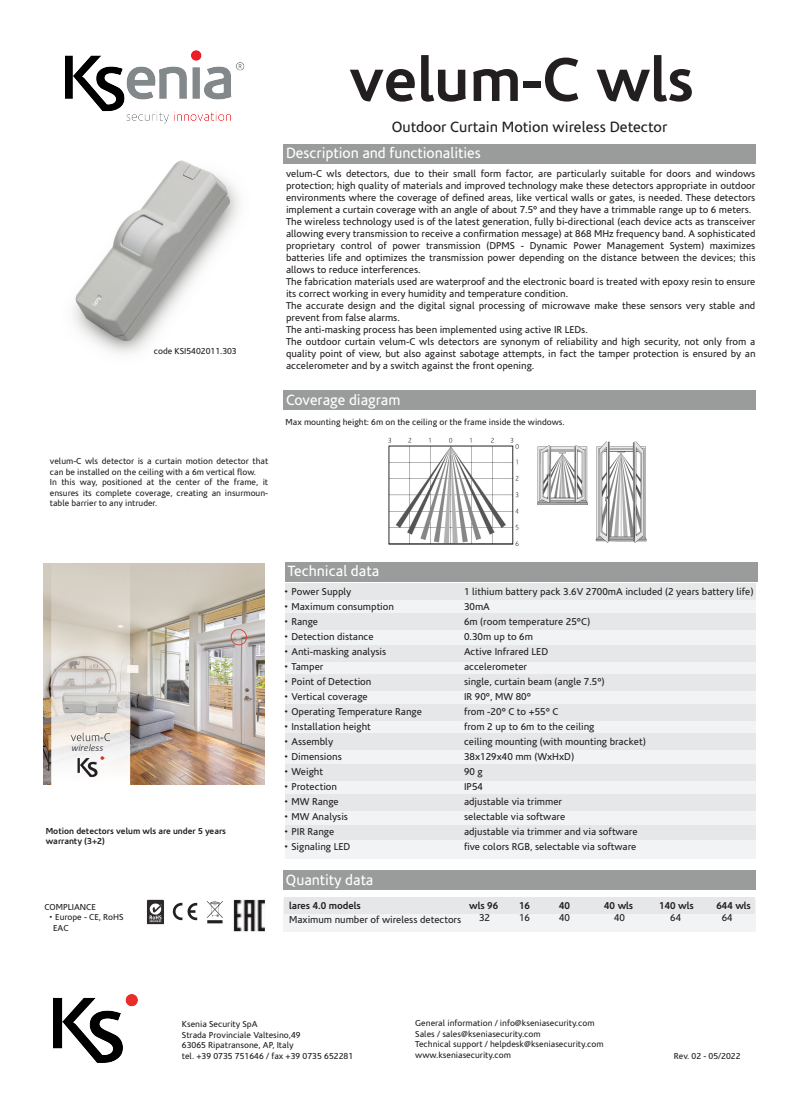
<style>
.page{position:relative;width:794px;height:1102px;background:#fff}
.page>*{position:absolute;margin:0;border:0;box-sizing:border-box;transform-origin:0 0}
.t1{font:700 62.5px "Corisande";color:#231f20}
.t2{font:15px "Corisande";color:#fff}
.t3{font:15px "Corisande";color:#231f20}
.t4{font:10px/12px "Corisande";color:#231f20}
.t5{font:700 10px "Corisande";color:#231f20}
.t6{font:italic 300 10px "Calibri";color:#231f20}
.t7{font:8.75px/10.5px "Corisande";color:#231f20}
.t8{font:700 8.75px/10.5px "Corisande";color:#231f20}
</style>
<div class="page">
<img style="left:65px;top:50px;width:180px;height:74px">
<img style="left:73px;top:160px;width:167px;height:194px">
<div style="left:283px;top:144px;width:472px;height:19px;background:#9a9c9c"></div>
<div style="left:283px;top:391px;width:472px;height:19px;background:#9a9c9c"></div>
<img style="left:53px;top:994px;width:85px;height:68px">
<div style="left:285px;top:562px;width:472px;height:20px;background:#9a9c9c"></div>
<div style="left:285px;top:583px;width:471px;height:275px;background:#f2f3f4"></div>
<div style="left:285px;top:733px;width:471px;height:16px;background:#e6e7e9"></div>
<div style="left:285px;top:705px;width:471px;height:16px;background:#e6e7e9"></div>
<div style="left:285px;top:583px;width:471px;height:16px;background:#e6e7e9"></div>
<div style="left:285px;top:674px;width:471px;height:16px;background:#e6e7e9"></div>
<div style="left:285px;top:765px;width:471px;height:16px;background:#e6e7e9"></div>
<div style="left:285px;top:645px;width:471px;height:16px;background:#e6e7e9"></div>
<div style="left:285px;top:613px;width:471px;height:16px;background:#e6e7e9"></div>
<div style="left:285px;top:794px;width:471px;height:16px;background:#e6e7e9"></div>
<div style="left:285px;top:825px;width:471px;height:15px;background:#e6e7e9"></div>
<img style="left:388px;top:437px;width:131px;height:110px">
<img style="left:147px;top:899px;width:76px;height:26px">
<div style="left:283px;top:899px;width:472px;height:33px;background:#f2f3f4"></div>
<div style="left:284px;top:898px;width:471px;height:16px;background:#e6e7e9"></div>
<div style="left:283px;top:871px;width:472px;height:19px;background:#9a9c9c"></div>
<img style="left:537px;top:441px;width:110px;height:102px">
<img style="left:233px;top:899px;width:32px;height:33px">
<img style="left:43px;top:563px;width:221px;height:221px">
<h1 class="t1" style="left:349px;top:44px;width:346px">velum-C wls</h1>
<h2 class="t3" style="left:392px;top:118px;width:277px">Outdoor Curtain Motion wireless Detector</h2>
<p class="t7" style="left:154px;top:346px;width:84px">code KSI5402011.303</p>
<p class="t7" style="left:50px;top:456px;width:220px">velum-C wls detector is a curtain motion detector that can be installed on the ceiling with a 6m vertical flow.<br>In this way, positioned at the center of the frame, it ensures its complete coverage, creating an insurmoun&shy;table barrier to any intruder.</p>
<h2 class="t2" style="left:286px;top:145px;width:196px">Description and functionalities</h2>
<p class="t4" style="left:286px;top:168px;width:471px">velum-C wls detectors, due to their small form factor, are particularly suitable for doors and windows protection; high quality of materials and improved technology make these detectors appropriate in outdoor environments where the coverage of defined areas, like vertical walls or gates, is needed. These detectors implement a curtain coverage with an angle of about 7.5° and they have a trimmable range up to 6 meters.<br>The wireless technology used is of the latest generation, fully bi-directional (each device acts as transceiver allowing every transmission to receive a confirmation message) at 868 MHz frequency band. A sophisticated proprietary control of power transmission (DPMS - Dynamic Power Management System) maximizes batteries life and optimizes the transmission power depending on the distance between the devices; this allows to reduce interferences.<br>The fabrication materials used are waterproof and the electronic board is treated with epoxy resin to ensure its correct working in every humidity and temperature condition.<br>The accurate design and the digital signal processing of microwave make these sensors very stable and prevent from false alarms.<br>The anti-masking process has been implemented using active IR LEDs.<br>The outdoor curtain velum-C wls detectors are synonym of reliability and high security, not only from a quality point of view, but also against sabotage attempts, in fact the tamper protection is ensured by an accelerometer and by a switch against the front opening.</p>
<h2 class="t2" style="left:286px;top:391px;width:116px">Coverage diagram</h2>
<p class="t7" style="left:285px;top:417px;width:281px">Max mounting height: 6m on the ceiling or the frame inside the windows.</p>
<p class="t6" style="left:71px;top:742px;width:33px">wireless</p>
<p class="t8" style="left:46px;top:826px;width:182px">Motion detectors velum wls are under 5 years warranty (3+2)</p>
<p class="t7" style="left:44px;top:902px;width:53px">COMPLIANCE</p>
<p class="t7" style="left:53px;top:912px;width:72px;text-indent:-4px">• Europe - CE, RoHS<br>EAC</p>
<h2 class="t2" style="left:288px;top:563px;width:93px">Technical data</h2>
<p class="t4" style="left:284px;top:586px;width:69px">• Power Supply</p>
<p class="t4" style="left:464px;top:586px;width:291px">1 lithium battery pack 3.6V 2700mA included (2 years battery life)</p>
<p class="t4" style="left:284px;top:601px;width:112px">• Maximum consumption</p>
<p class="t4" style="left:464px;top:601px;width:27px">30mA</p>
<p class="t4" style="left:284px;top:616px;width:36px">• Range</p>
<p class="t4" style="left:464px;top:616px;width:128px">6m (room temperature 25°C)</p>
<p class="t4" style="left:284px;top:631px;width:91px">• Detection distance</p>
<p class="t4" style="left:464px;top:631px;width:70px">0.30m up to 6m</p>
<p class="t4" style="left:284px;top:646px;width:104px">• Anti-masking analysis</p>
<p class="t4" style="left:464px;top:646px;width:86px">Active Infrared LED</p>
<p class="t4" style="left:284px;top:661px;width:41px">• Tamper</p>
<p class="t4" style="left:464px;top:661px;width:65px">accelerometer</p>
<p class="t4" style="left:284px;top:676px;width:89px">• Point of Detection</p>
<p class="t4" style="left:464px;top:676px;width:142px">single, curtain beam (angle 7.5°)</p>
<p class="t4" style="left:284px;top:691px;width:85px">• Vertical coverage</p>
<p class="t4" style="left:464px;top:691px;width:68px">IR 90°, MW 80°</p>
<p class="t4" style="left:284px;top:706px;width:139px">• Operating Temperature Range</p>
<p class="t4" style="left:464px;top:706px;width:96px">from -20° C to +55° C</p>
<p class="t4" style="left:284px;top:721px;width:88px">• Installation height</p>
<p class="t4" style="left:464px;top:721px;width:132px">from 2 up to 6m to the ceiling</p>
<p class="t4" style="left:284px;top:736px;width:51px">• Assembly</p>
<p class="t4" style="left:464px;top:736px;width:183px">ceiling mounting (with mounting bracket)</p>
<p class="t4" style="left:284px;top:751px;width:59px">• Dimensions</p>
<p class="t4" style="left:464px;top:751px;width:112px">38x129x40 mm (WxHxD)</p>
<p class="t4" style="left:284px;top:766px;width:41px">• Weight</p>
<p class="t4" style="left:464px;top:766px;width:20px">90 g</p>
<p class="t4" style="left:284px;top:781px;width:55px">• Protection</p>
<p class="t4" style="left:464px;top:781px;width:21px">IP54</p>
<p class="t4" style="left:284px;top:796px;width:56px">• MW Range</p>
<p class="t4" style="left:464px;top:796px;width:100px">adjustable via trimmer</p>
<p class="t4" style="left:284px;top:811px;width:66px">• MW Analysis</p>
<p class="t4" style="left:464px;top:811px;width:103px">selectable via software</p>
<p class="t4" style="left:284px;top:826px;width:52px">• PIR Range</p>
<p class="t4" style="left:464px;top:826px;width:175px">adjustable via trimmer and via software</p>
<p class="t4" style="left:284px;top:841px;width:68px">• Signaling LED</p>
<p class="t4" style="left:464px;top:841px;width:174px">five colors RGB, selectable via software</p>
<h2 class="t2" style="left:286px;top:871px;width:89px">Quantity data</h2>
<p class="t5" style="left:289px;top:900px;width:73px">lares 4.0 models</p>
<p class="t5" style="left:469px;top:900px;width:31px">wls 96</p>
<p class="t5" style="left:519px;top:900px;width:12px">16</p>
<p class="t5" style="left:559px;top:900px;width:12px">40</p>
<p class="t5" style="left:604px;top:900px;width:31px">40 wls</p>
<p class="t5" style="left:659px;top:900px;width:36px">140 wls</p>
<p class="t5" style="left:716px;top:900px;width:36px">644 wls</p>
<p class="t4" style="left:289px;top:913px;width:174px">Maximum number of wireless detectors</p>
<p class="t4" style="left:479px;top:912px;width:12px">32</p>
<p class="t4" style="left:519px;top:912px;width:12px">16</p>
<p class="t4" style="left:559px;top:912px;width:12px">40</p>
<p class="t4" style="left:614px;top:912px;width:12px">40</p>
<p class="t4" style="left:670px;top:912px;width:12px">64</p>
<p class="t4" style="left:721px;top:912px;width:12px">64</p>
<p class="t7" style="left:182px;top:1019px;width:173px">Ksenia Security SpA<br>Strada Provinciale Valtesino,49<br>63065 Ripatransone, AP, Italy<br>tel. +39 0735 751646 / fax +39 0735 652281</p>
<p class="t7" style="left:415px;top:1018px;width:190px">General information / info@kseniasecurity.com Sales / sales@kseniasecurity.com<br>Technical support / helpdesk@kseniasecurity.com www.kseniasecurity.com</p>
<p class="t7" style="left:674px;top:1051px;width:68px">Rev. 02 - 05/2022</p>
</div>
